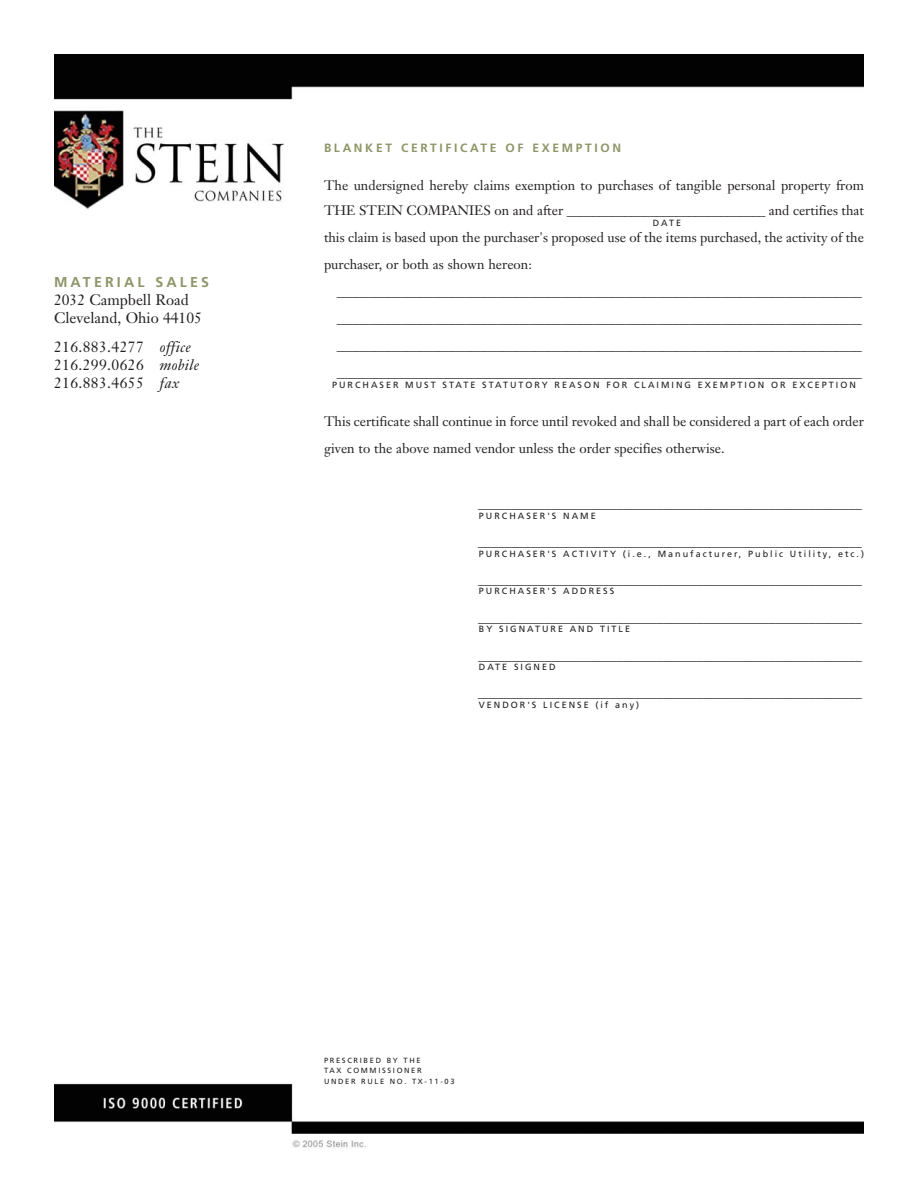
<style>
.page{position:relative;width:918px;height:1188px;background:#fff}
.page>*{position:absolute;margin:0;border:0;box-sizing:border-box;transform-origin:0 0}
.t1{font:15px/18px "Janson Text";letter-spacing:.025em;color:#231f20}
.t2{font:15px/18px "Janson Text";color:#231f20}
.t3{font:700 14.25px "Frutiger";letter-spacing:.22em;color:#8e9568}
.t4{font:13.5px/27px "Janson Text";color:#231f20}
.t5{font:700 12px "Frutiger";letter-spacing:.22em;color:#8e9568}
.t6{font:9px "Frutiger";letter-spacing:.22em;color:#231f20}
.t7{font:7.5px/10.5px "Frutiger";letter-spacing:.22em;color:#231f20}
.s1{font-style:italic}
</style>
<div class="page">
<img style="left:54px;top:54px;width:810px;height:155px">
<img style="left:54px;top:1083px;width:810px;height:65px">
<p class="t3" style="left:54px;top:277px;width:157px">MATERIAL SALES</p>
<p class="t2" style="left:54px;top:293px;width:149px">2032 Campbell Road<br>Cleveland, Ohio 44105</p>
<p class="t1" style="left:54px;top:340px;width:147px">216.883.4277 <span class="s1">office<br></span>216.299.0626 <span class="s1">mobile<br></span>216.883.4655 <span class="s1">fax</span></p>
<p class="t5" style="left:324px;top:143px;width:299px">BLANKET CERTIFICATE OF EXEMPTION</p>
<p class="t4" style="left:324px;top:174px;width:542px;line-height:25.5px">The undersigned hereby claims exemption to purchases of tangible personal property from<br>THE STEIN COMPANIES on and after _______________________________ and certifies that</p>
<p class="t4" style="left:324px;top:225px;width:542px">this claim is based upon the purchaser's proposed use of the items purchased, the activity of the purchaser, or both as shown hereon:</p>
<p class="t4" style="left:337px;top:279px;width:527px;text-align:justify">__________________________________________________________________________________ __________________________________________________________________________________ __________________________________________________________________________________ __________________________________________________________________________________</p>
<p class="t4" style="left:324px;top:409px;width:542px">This certificate shall continue in force until revoked and shall be considered a part of each order given to the above named vendor unless the order specifies otherwise.</p>
<p class="t6" style="left:653px;top:219px;width:30px">DATE</p>
<p class="t6" style="left:332px;top:381px;width:525px">PURCHASER MUST STATE STATUTORY REASON FOR CLAIMING EXEMPTION OR EXCEPTION</p>
<p class="t4" style="left:478px;top:491px;width:385px">__________________________________________________________</p>
<p class="t4" style="left:478px;top:529px;width:385px">__________________________________________________________</p>
<p class="t4" style="left:478px;top:567px;width:385px">__________________________________________________________</p>
<p class="t4" style="left:478px;top:605px;width:385px">__________________________________________________________</p>
<p class="t4" style="left:478px;top:643px;width:385px">__________________________________________________________</p>
<p class="t4" style="left:478px;top:680px;width:385px">__________________________________________________________</p>
<p class="t6" style="left:479px;top:512px;width:118px">PURCHASER'S NAME</p>
<p class="t6" style="left:479px;top:550px;width:387px">PURCHASER'S ACTIVITY (i.e., Manufacturer, Public Utility, etc.)</p>
<p class="t6" style="left:479px;top:587px;width:137px">PURCHASER'S ADDRESS</p>
<p class="t6" style="left:479px;top:625px;width:153px">BY SIGNATURE AND TITLE</p>
<p class="t6" style="left:479px;top:663px;width:78px">DATE SIGNED</p>
<p class="t6" style="left:479px;top:701px;width:162px">VENDOR'S LICENSE (if any)</p>
<p class="t7" style="left:324px;top:1055px;width:132px">PRESCRIBED BY THE<br>TAX COMMISSIONER<br>UNDER RULE NO. TX-11-03</p>
</div>
